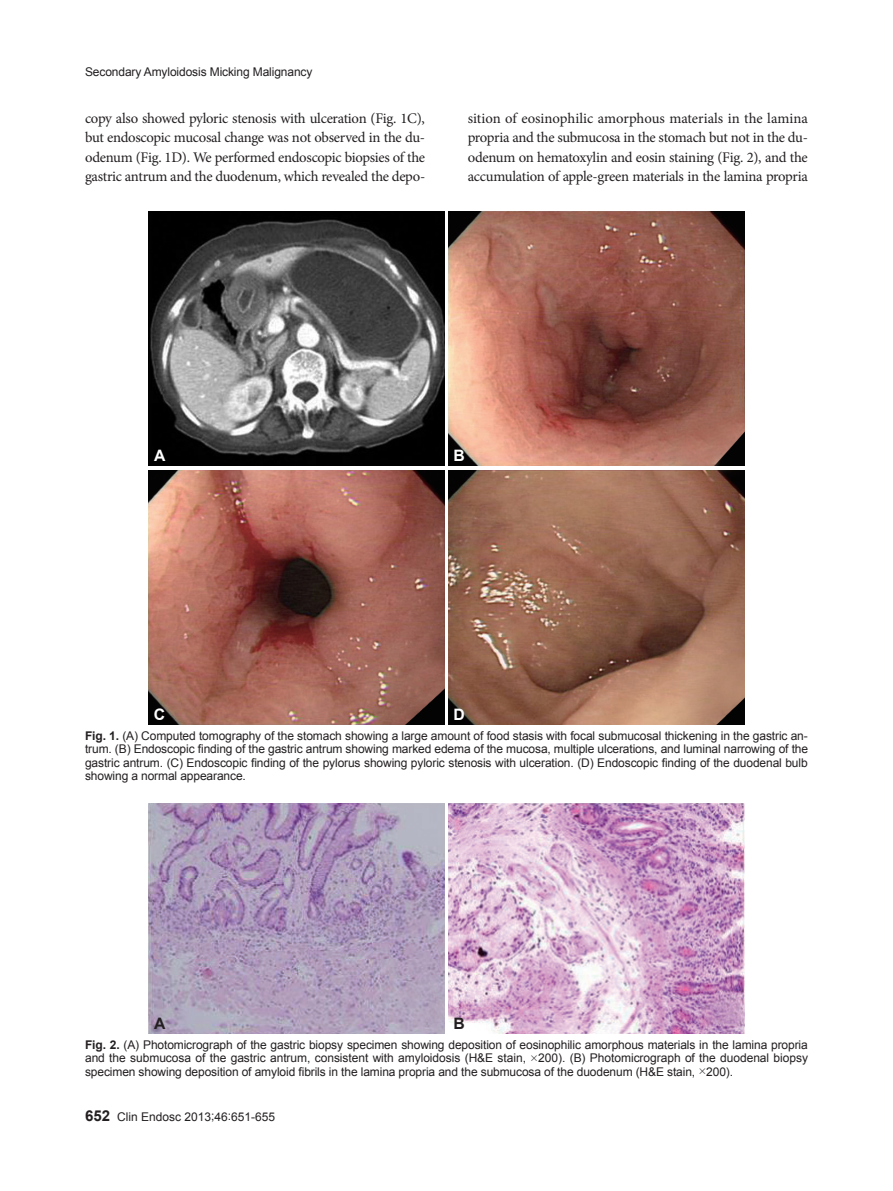
<style>
.page{position:relative;width:893px;height:1191px;background:#fff}
.page>*{position:absolute;margin:0;border:0;box-sizing:border-box;transform-origin:0 0}
.t1{font:700 15.75px "Arial";color:#fff}
.t2{font:700 15.75px "Arial";color:#231f20}
.t3{font:14.7px/19.5px "Minion Pro";letter-spacing:-.02em;color:#231f20;text-align:justify}
.t4{font:12px/13.5px "Arial";letter-spacing:-.01em;color:#231f20;text-align:justify}
.s1{font-weight:700}
.s2{font-family:"Garamond"}
.s3{font-weight:700;font-size:15px}
</style>
<div class="page">
<img style="left:149px;top:212px;width:295px;height:254px">
<img style="left:449px;top:212px;width:295px;height:254px">
<img style="left:149px;top:470px;width:295px;height:254px">
<img style="left:449px;top:470px;width:295px;height:254px">
<img style="left:149px;top:804px;width:295px;height:229px">
<img style="left:449px;top:804px;width:295px;height:229px">
<p class="t4" style="left:85px;top:65px;width:229px">Secondary Amyloidosis Micking Malignancy</p>
<p class="t3" style="left:85px;top:108px;width:342px">copy also showed pyloric stenosis with ulceration (Fig. 1C), but endoscopic mucosal change was not observed in the du&shy;odenum (Fig. 1D). We performed endoscopic biopsies of the gastric antrum and the duodenum, which revealed the depo-</p>
<p class="t3" style="left:468px;top:108px;width:342px">sition of eosinophilic amorphous materials in the lamina propria and the submucosa in the stomach but not in the du&shy;odenum on hematoxylin and eosin staining (Fig. 2), and the accumulation of apple-green materials in the lamina propria</p>
<h1 class="t1" style="left:154px;top:445px;width:13px">A</h1>
<h1 class="t1" style="left:154px;top:703px;width:13px">C</h1>
<h1 class="t1" style="left:454px;top:445px;width:13px">B</h1>
<h1 class="t1" style="left:454px;top:703px;width:13px">D</h1>
<p class="t4" style="left:85px;top:729px;width:724px"><span class="s1">Fig. 1.</span> (A) Computed tomography of the stomach showing a large amount of food stasis with focal submucosal thickening in the gastric an&shy;trum. (B) Endoscopic finding of the gastric antrum showing marked edema of the mucosa, multiple ulcerations, and luminal narrowing of the gastric antrum. (C) Endoscopic finding of the pylorus showing pyloric stenosis with ulceration. (D) Endoscopic finding of the duodenal bulb showing a normal appearance.</p>
<h1 class="t2" style="left:154px;top:1013px;width:13px">A</h1>
<h1 class="t2" style="left:454px;top:1013px;width:13px">B</h1>
<p class="t4" style="left:85px;top:1037px;width:724px"><span class="s1">Fig. 2.</span> (A) Photomicrograph of the gastric biopsy specimen showing deposition of eosinophilic amorphous materials in the lamina propria and the submucosa of the gastric antrum, consistent with amyloidosis (H&amp;E stain, <span class="s2">×</span>200). (B) Photomicrograph of the duodenal biopsy specimen showing deposition of amyloid fibrils in the lamina propria and the submucosa of the duodenum (H&amp;E stain, <span class="s2">×</span>200).</p>
<p class="t4" style="left:85px;top:1110px;width:192px"><span class="s3">652</span> Clin Endosc 2013;46:651-655</p>
</div>
